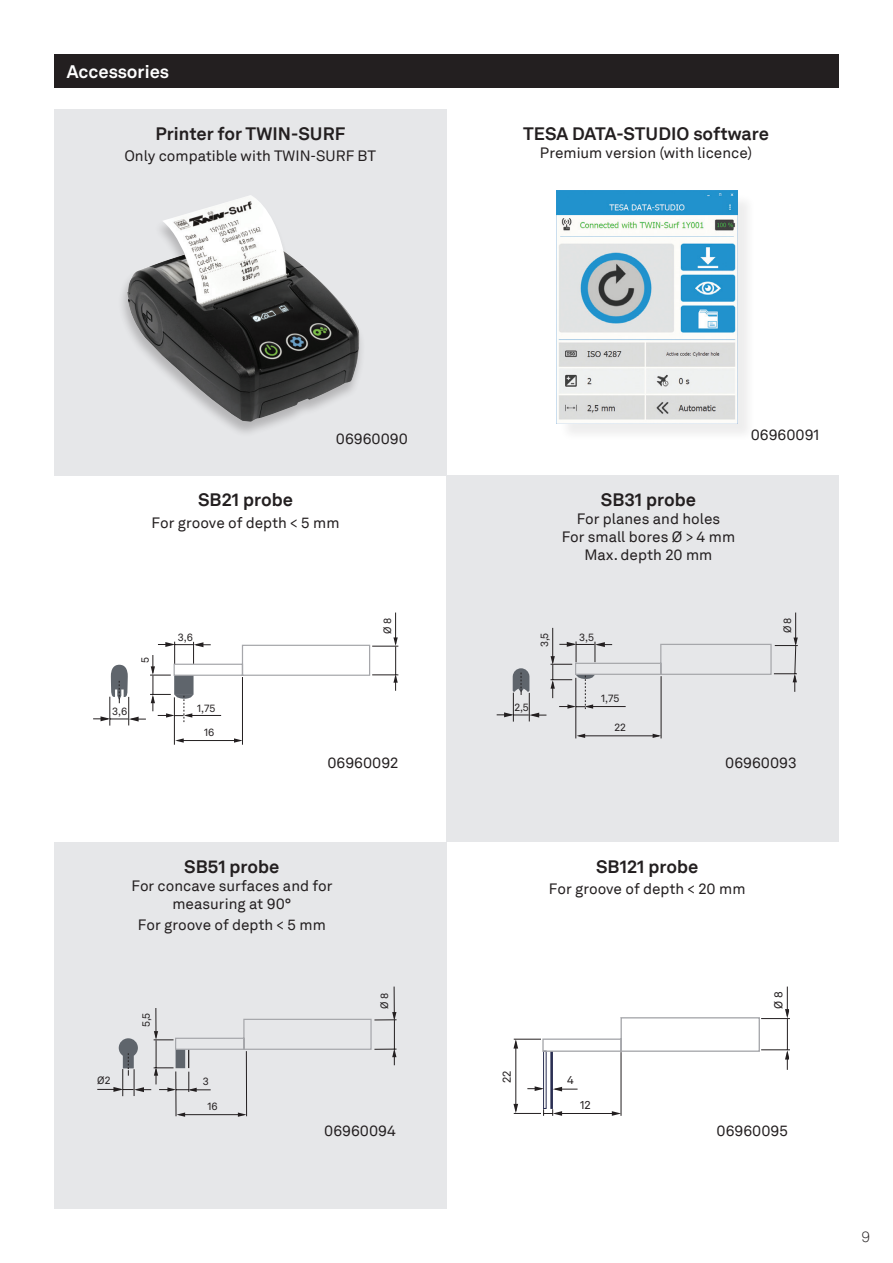
<style>
.page{position:relative;width:893px;height:1263px;background:#fff}
.page>*{position:absolute;margin:0;border:0;box-sizing:border-box;transform-origin:0 0}
.t1{font:700 18px "Hexagon Akkurat TT";color:#231f20}
.t2{font:700 18px "Hexagon Akkurat";color:#fff}
.t3{font:15px/18px "Hexagon Akkurat TT";color:#231f20;text-align:center}
.t4{font:300 15px "Hexagon Akkurat TT";color:#231f20}
.t5{font:11.4px "Hexagon Akkurat";color:#231f20}
.t6{font:10.5px "Hexagon Akkurat";color:#231f20}
</style>
<div class="page">
<div style="left:54px;top:109px;width:392px;height:367px;background:#e6e7e9"></div>
<div style="left:559px;top:193px;width:197px;height:249px;background:#231f20;opacity:.08"></div>
<img style="left:557px;top:191px;width:180px;height:228px">
<div style="left:118px;top:196px;width:248px;height:242px;background:#231f20;opacity:.25"></div>
<img style="left:127px;top:195px;width:232px;height:227px">
<div style="left:446px;top:475px;width:393px;height:367px;background:#e6e7e9"></div>
<div style="left:54px;top:842px;width:392px;height:367px;background:#e6e7e9"></div>
<div style="left:54px;top:54px;width:785px;height:34px;background:#231f20"></div>
<hr style="left:174px;top:697px;width:1px;height:48px;background:#231f20">
<hr style="left:242px;top:677px;width:1px;height:68px;background:#231f20">
<hr style="left:177px;top:740px;width:63px;height:1px;background:#231f20">
<svg style="left:234px;top:738px;width:8px;height:5px"></svg>
<svg style="left:175px;top:738px;width:9px;height:5px"></svg>
<hr style="left:395px;top:612px;width:1px;height:32px;background:#231f20">
<svg style="left:93px;top:637px;width:305px;height:89px"></svg>
<hr style="left:575px;top:678px;width:1px;height:60px;background:#231f20">
<hr style="left:661px;top:676px;width:1px;height:62px;background:#231f20">
<hr style="left:579px;top:735px;width:80px;height:1px;background:#231f20">
<svg style="left:653px;top:734px;width:8px;height:4px"></svg>
<svg style="left:577px;top:734px;width:8px;height:4px"></svg>
<svg style="left:497px;top:612px;width:301px;height:110px"></svg>
<hr style="left:175px;top:1071px;width:1px;height:45px;background:#231f20">
<hr style="left:246px;top:1051px;width:1px;height:65px;background:#231f20">
<hr style="left:179px;top:1114px;width:65px;height:1px;background:#231f20">
<svg style="left:238px;top:1112px;width:8px;height:5px"></svg>
<svg style="left:177px;top:1112px;width:8px;height:5px"></svg>
<hr style="left:394px;top:986px;width:1px;height:32px;background:#231f20">
<svg style="left:97px;top:1008px;width:299px;height:89px"></svg>
<div style="left:543px;top:1051px;width:3px;height:58px;border:1px solid #2a2f53"></div>
<hr style="left:515px;top:1041px;width:1px;height:70px;background:#231f20">
<hr style="left:555px;top:1113px;width:64px;height:1px;background:#231f20">
<hr style="left:621px;top:1052px;width:1px;height:64px;background:#231f20">
<svg style="left:612px;top:1111px;width:9px;height:5px"></svg>
<hr style="left:787px;top:986px;width:1px;height:30px;background:#231f20">
<hr style="left:550px;top:1051px;width:3px;height:58px;background:#2a2f53">
<svg style="left:513px;top:1104px;width:49px;height:12px"></svg>
<svg style="left:527px;top:1086px;width:17px;height:5px"></svg>
<svg style="left:553px;top:1087px;width:25px;height:4px"></svg>
<svg style="left:513px;top:1009px;width:276px;height:61px"></svg>
<p class="t2" style="left:67px;top:58px;width:104px">Accessories</p>
<p class="t1" style="left:155px;top:120px;width:192px">Printer for TWIN-SURF</p>
<p class="t3" style="left:124px;top:146px;width:253px">Only compatible with TWIN-SURF BT</p>
<p class="t1" style="left:523px;top:120px;width:247px">TESA DATA-STUDIO software</p>
<p class="t3" style="left:540px;top:143px;width:214px">Premium version (with licence)</p>
<p class="t3" style="left:336px;top:429px;width:74px">06960090</p>
<p class="t3" style="left:751px;top:425px;width:70px">06960091</p>
<p class="t1" style="left:198px;top:486px;width:96px">SB21 probe</p>
<p class="t3" style="left:152px;top:512px;width:189px">For groove of depth &lt; 5 mm</p>
<p class="t1" style="left:601px;top:486px;width:97px">SB31 probe</p>
<p class="t3" style="left:562px;top:509px;width:175px">For planes and holes<br>For small bores Ø &gt; 4 mm<br>Max. depth 20 mm</p>
<p class="t6" style="left:178px;top:629px;width:17px">3,6</p>
<p class="t6" style="left:380px;top:634px;width:18px;rotate:-90deg">Ø 8</p>
<p class="t6" style="left:537px;top:647px;width:15px;rotate:-90deg">3,5</p>
<p class="t6" style="left:579px;top:629px;width:16px">3,5</p>
<p class="t6" style="left:780px;top:633px;width:18px;rotate:-90deg">Ø 8</p>
<p class="t6" style="left:137px;top:663px;width:7px;rotate:-90deg">5</p>
<p class="t6" style="left:112px;top:704px;width:17px">3,6</p>
<p class="t6" style="left:197px;top:700px;width:20px">1,75</p>
<p class="t6" style="left:204px;top:725px;width:12px">16</p>
<p class="t6" style="left:515px;top:700px;width:16px">2,5</p>
<p class="t6" style="left:601px;top:691px;width:20px">1,75</p>
<p class="t6" style="left:614px;top:720px;width:13px">22</p>
<p class="t3" style="left:327px;top:752px;width:73px">06960092</p>
<p class="t3" style="left:725px;top:752px;width:73px">06960093</p>
<p class="t1" style="left:184px;top:852px;width:97px">SB51 probe</p>
<p class="t3" style="left:131px;top:876px;width:203px">For concave surfaces and for measuring at 90°</p>
<p class="t3" style="left:138px;top:915px;width:189px">For groove of depth &lt; 5 mm</p>
<p class="t1" style="left:596px;top:852px;width:104px">SB121 probe</p>
<p class="t3" style="left:549px;top:879px;width:198px">For groove of depth &lt; 20 mm</p>
<p class="t6" style="left:377px;top:1008px;width:18px;rotate:-90deg">Ø 8</p>
<p class="t5" style="left:770px;top:1009px;width:19px;rotate:-90deg">Ø 8</p>
<p class="t6" style="left:138px;top:1027px;width:15px;rotate:-90deg">5,5</p>
<p class="t6" style="left:97px;top:1073px;width:15px">Ø2</p>
<p class="t6" style="left:203px;top:1073px;width:7px">3</p>
<p class="t6" style="left:207px;top:1098px;width:12px">16</p>
<p class="t5" style="left:498px;top:1083px;width:14px;rotate:-90deg">22</p>
<p class="t5" style="left:567px;top:1072px;width:8px">4</p>
<p class="t5" style="left:580px;top:1096px;width:12px">12</p>
<p class="t3" style="left:324px;top:1121px;width:73px">06960094</p>
<p class="t3" style="left:716px;top:1121px;width:73px">06960095</p>
<p class="t4" style="left:862px;top:1226px;width:10px">9</p>
</div>
